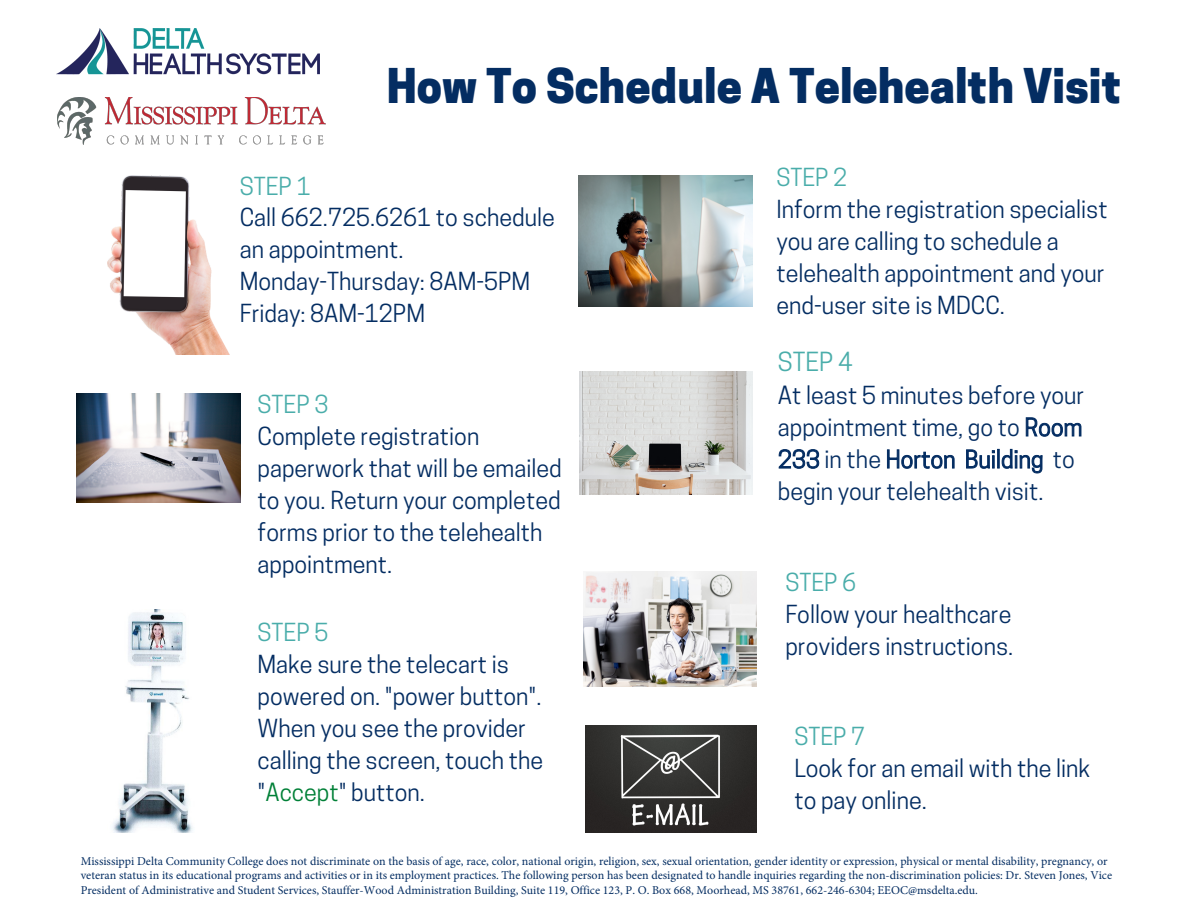
<style>
.page{position:relative;width:1188px;height:918px;background:#fff}
.page>*{position:absolute;margin:0;border:0;box-sizing:border-box;transform-origin:0 0}
.t1{font:800 45px "Cooper Hewitt";color:#042d62}
.t2{font:24.75px "Cooper Hewitt";color:#4aadaa}
.t3{font:23.4px/32px "Cooper Hewitt";color:#042d62}
.t4{font:23.4px "Cooper Hewitt";color:#4aadaa}
.t5{font:12px/14.4px "Minion Pro";color:#042d62}
.s1{color:#008037}
</style>
<div class="page">
<img style="left:108px;top:175px;width:122px;height:180px">
<img style="left:578px;top:175px;width:175px;height:131px">
<img style="left:77px;top:394px;width:163px;height:109px">
<img style="left:579px;top:372px;width:173px;height:122px">
<img style="left:112px;top:609px;width:81px;height:223px">
<img style="left:56px;top:28px;width:264px;height:47px">
<img style="left:583px;top:571px;width:174px;height:116px">
<img style="left:585px;top:726px;width:171px;height:107px">
<img style="left:57px;top:98px;width:269px;height:47px">
<h1 class="t1" style="left:387px;top:69px;width:736px">How To Schedule A Telehealth Visit</h1>
<p class="t4" style="left:240px;top:177px;width:72px">STEP 1</p>
<p class="t3" style="left:240px;top:205px;width:317px">Call 662.725.6261 to schedule an appointment.<br>Monday-Thursday: 8AM-5PM<br>Friday: 8AM-12PM</p>
<p class="t4" style="left:258px;top:395px;width:72px">STEP 3</p>
<p class="t3" style="left:258px;top:423px;width:306px">Complete registration paperwork that will be emailed to you. Return your completed forms prior to the telehealth appointment.</p>
<p class="t4" style="left:258px;top:624px;width:72px">STEP 5</p>
<p class="t3" style="left:258px;top:651px;width:287px">Make sure the telecart is powered on. "power button".<br>When you see the provider calling the screen, touch the "<span class="s1">Accept</span>" button.</p>
<p class="t4" style="left:776px;top:169px;width:72px">STEP 2</p>
<p class="t3" style="left:776px;top:196px;width:333px">Inform the registration specialist you are calling to schedule a telehealth appointment and your end-user site is MDCC.</p>
<p class="t2" style="left:778px;top:353px;width:77px">STEP 4</p>
<p class="t3" style="left:778px;top:382px;width:308px">At least 5 minutes before your appointment time, go to Room<br>233 in the Horton Building to begin your telehealth visit.</p>
<p class="t4" style="left:785px;top:573px;width:72px">STEP 6</p>
<p class="t3" style="left:785px;top:601px;width:229px">Follow your healthcare providers instructions.</p>
<p class="t4" style="left:794px;top:727px;width:72px">STEP 7</p>
<p class="t3" style="left:794px;top:755px;width:297px">Look for an email with the link to pay online.</p>
<p class="t5" style="left:81px;top:854px;width:1033px">Mississippi Delta Community College does not discriminate on the basis of age, race, color, national origin, religion, sex, sexual orientation, gender identity or expression, physical or mental disability, pregnancy, or veteran status in its educational programs and activities or in its employment practices. The following person has been designated to handle inquiries regarding the non-discrimination policies: Dr. Steven Jones, Vice<br>President of Administrative and Student Services, Stauffer-Wood Administration Building, Suite 119, Office 123, P. O. Box 668, Moorhead, MS 38761, 662-246-6304; EEOC@msdelta.edu.</p>
</div>
